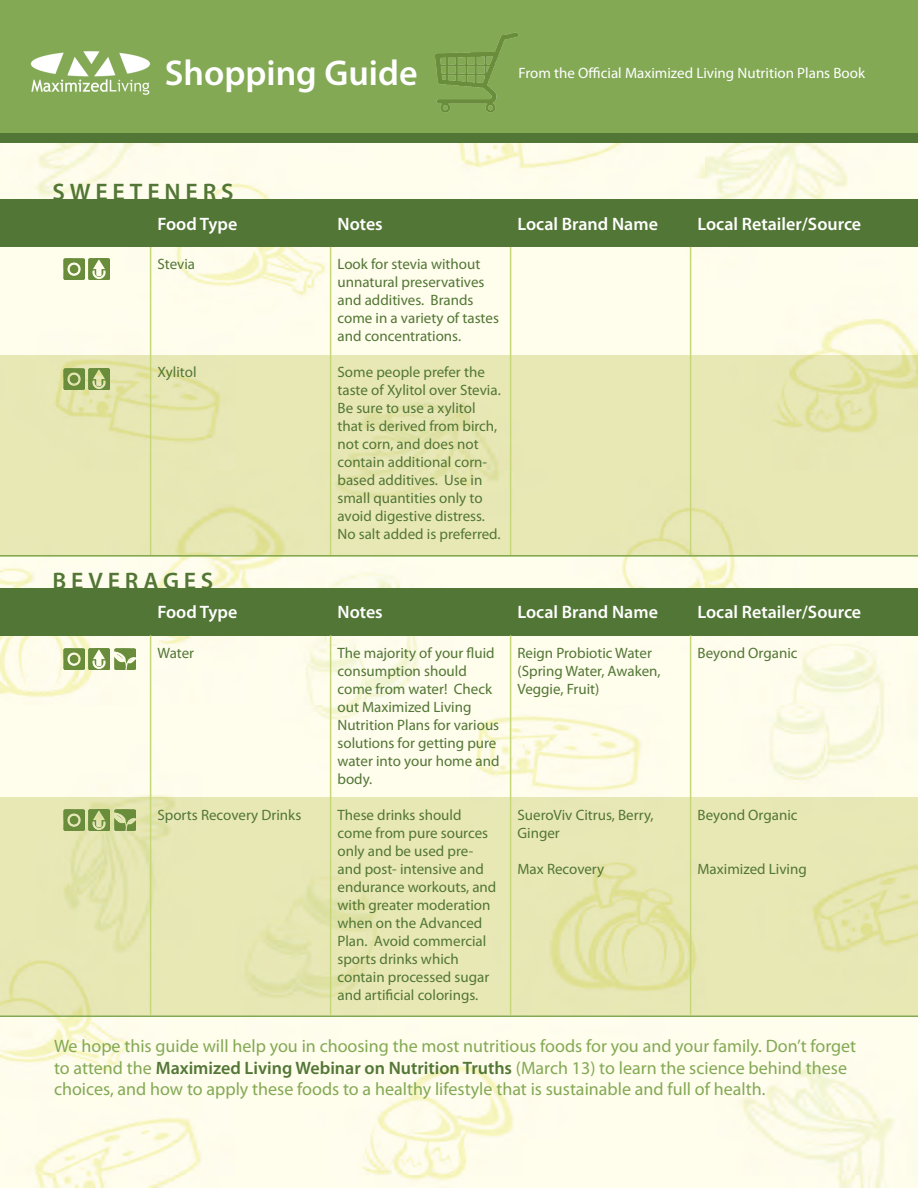
<style>
.page{position:relative;width:918px;height:1188px;background:#fff}
.page>*{position:absolute;margin:0;border:0;box-sizing:border-box;transform-origin:0 0}
.t1{font:600 36px "Myriad Pro";color:#fff}
.t2{font:600 24px "Myriad Pro";letter-spacing:.2em;color:#527635}
.t3{font:18px/21.6px "Myriad Pro";color:#83a955}
.t4{font:600 18px "Myriad Pro";color:#fff}
.t5{font:15px/18px "Myriad Pro";color:#527635}
.t6{font:15px "Myriad Pro";color:#fff}
.s1{font-weight:600;color:#527635}
</style>
<div class="page">
<img style="left:0;top:143px;width:918px;height:1045px">
<div style="left:0;top:0;width:918px;height:134px;background:#83a955"></div>
<div style="left:0;top:134px;width:918px;height:9px;background:#527635"></div>
<img style="left:30px;top:51px;width:121px;height:44px">
<img style="left:436px;top:32px;width:82px;height:81px">
<svg style="left:0;top:355px;width:918px;height:200px;background:#e6e6b2"></svg>
<svg style="left:0;top:797px;width:918px;height:219px;background:#e6e6b2"></svg>
<div style="left:0;top:200px;width:918px;height:47px;background:#527635"></div>
<div style="left:0;top:588px;width:918px;height:47px;background:#527635"></div>
<hr style="left:330px;top:247px;width:1px;height:308px;background:#c6d77a">
<hr style="left:330px;top:635px;width:1px;height:380px;background:#c6d77a">
<hr style="left:150px;top:247px;width:1px;height:308px;background:#c6d77a">
<hr style="left:150px;top:635px;width:1px;height:380px;background:#c6d77a">
<hr style="left:510px;top:247px;width:1px;height:308px;background:#c6d77a">
<hr style="left:510px;top:635px;width:1px;height:380px;background:#c6d77a">
<hr style="left:690px;top:247px;width:1px;height:308px;background:#c6d77a">
<hr style="left:690px;top:635px;width:1px;height:380px;background:#c6d77a">
<hr style="left:0;top:555px;width:918px;height:1px;background:#83a955">
<hr style="left:0;top:1016px;width:918px;height:1px;background:#83a955">
<img style="left:89px;top:259px;width:21px;height:21px">
<img style="left:89px;top:368px;width:21px;height:21px">
<img style="left:89px;top:649px;width:21px;height:21px">
<img style="left:89px;top:809px;width:21px;height:21px">
<img style="left:64px;top:259px;width:20px;height:21px">
<img style="left:64px;top:368px;width:20px;height:21px">
<img style="left:64px;top:649px;width:20px;height:21px">
<img style="left:64px;top:809px;width:20px;height:21px">
<img style="left:114px;top:649px;width:21px;height:21px">
<img style="left:114px;top:809px;width:21px;height:21px">
<h1 class="t1" style="left:165px;top:50px;width:254px">Shopping Guide</h1>
<p class="t6" style="left:518px;top:64px;width:348px">From the Official Maximized Living Nutrition Plans Book</p>
<h2 class="t2" style="left:52px;top:177px;width:183px">SWEETENERS</h2>
<p class="t4" style="left:158px;top:212px;width:81px">Food Type</p>
<p class="t5" style="left:158px;top:255px;width:39px">Stevia</p>
<p class="t5" style="left:158px;top:363px;width:41px">Xylitol</p>
<h2 class="t2" style="left:52px;top:565px;width:162px">BEVERAGES</h2>
<p class="t4" style="left:158px;top:601px;width:81px">Food Type</p>
<p class="t5" style="left:158px;top:644px;width:38px">Water</p>
<p class="t5" style="left:158px;top:806px;width:145px">Sports Recovery Drinks</p>
<p class="t4" style="left:338px;top:212px;width:47px">Notes</p>
<p class="t5" style="left:338px;top:255px;width:163px">Look for stevia without unnatural preservatives and additives. Brands come in a variety of tastes and concentrations.</p>
<p class="t5" style="left:338px;top:363px;width:165px">Some people prefer the taste of Xylitol over Stevia.<br>Be sure to use a xylitol that is derived from birch, not corn, and does not contain additional corn&shy;based additives. Use in small quantities only to avoid digestive distress.<br>No salt added is preferred.</p>
<p class="t4" style="left:518px;top:212px;width:142px">Local Brand Name</p>
<p class="t4" style="left:338px;top:601px;width:47px">Notes</p>
<p class="t5" style="left:338px;top:644px;width:163px">The majority of your fluid consumption should come from water! Check out Maximized Living<br>Nutrition Plans for various solutions for getting pure water into your home and body.</p>
<p class="t5" style="left:338px;top:806px;width:160px">These drinks should come from pure sources only and be used pre&shy;and post- intensive and endurance workouts, and with greater moderation when on the Advanced<br>Plan. Avoid commercial sports drinks which contain processed sugar and artificial colorings.</p>
<p class="t4" style="left:518px;top:601px;width:142px">Local Brand Name</p>
<p class="t5" style="left:518px;top:644px;width:145px">Reign Probiotic Water (Spring Water, Awaken,<br>Veggie, Fruit)</p>
<p class="t5" style="left:518px;top:806px;width:138px">SueroViv Citrus, Berry,<br>Ginger</p>
<p class="t5" style="left:518px;top:860px;width:88px">Max Recovery</p>
<p class="t4" style="left:698px;top:212px;width:165px">Local Retailer/Source</p>
<p class="t4" style="left:698px;top:601px;width:165px">Local Retailer/Source</p>
<p class="t5" style="left:698px;top:644px;width:102px">Beyond Organic</p>
<p class="t5" style="left:698px;top:806px;width:102px">Beyond Organic</p>
<p class="t5" style="left:698px;top:860px;width:111px">Maximized Living</p>
<p class="t3" style="left:54px;top:1035px;width:804px">We hope this guide will help you in choosing the most nutritious foods for you and your family. Don’t forget to attend the <span class="s1">Maximized Living Webinar on Nutrition Truths</span> (March 13) to learn the science behind these choices, and how to apply these foods to a healthy lifestyle that is sustainable and full of health.</p>
</div>
